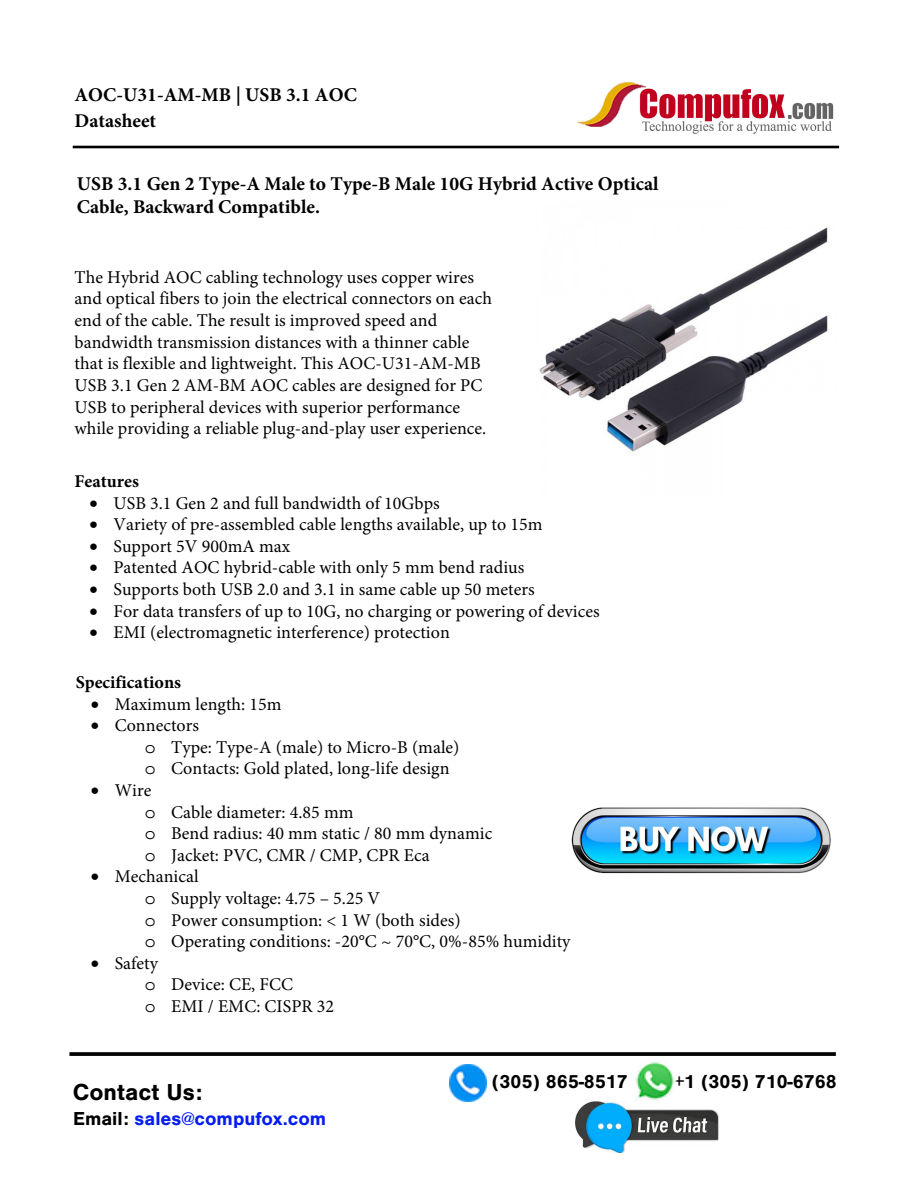
<style>
.page{position:relative;width:918px;height:1188px;background:#fff}
.page>*{position:absolute;margin:0;border:0;box-sizing:border-box;transform-origin:0 0}
.t1{font:700 24px "Nimbus San";color:#000}
.t2{font:700 19.5px/25.2px "Minion Pro";color:#000}
.t3{font:700 19.5px "Nimbus San";color:#000}
.t4{font:700 19.5px "Nimbus San";color:#051df0}
.t5{font:18px/21.6px "Minion Pro";color:#000}
.t6{font:700 18px "Minion Pro";color:#000}
.s1{font-family:"Courier Std"}
.s2{color:#000}
</style>
<div class="page">
<img style="left:571px;top:807px;width:260px;height:67px">
<img style="left:575px;top:1102px;width:144px;height:50px">
<hr style="left:73px;top:146px;width:766px;height:2px;background:#000">
<svg style="left:69px;top:1052px;width:767px;height:4px;background:#101010"></svg>
<img style="left:632px;top:1062px;width:45px;height:41px">
<img style="left:449px;top:1064px;width:38px;height:38px">
<img style="left:577px;top:81px;width:257px;height:53px">
<img style="left:539px;top:227px;width:289px;height:225px">
<p class="t2" style="left:74px;top:82px;width:284px">AOC-U31-AM-MB | USB 3.1 AOC<br>Datasheet</p>
<p class="t2" style="left:77px;top:172px;width:583px;line-height:23.4px">USB 3.1 Gen 2 Type-A Male to Type-B Male 10G Hybrid Active Optical<br>Cable, Backward Compatible.</p>
<p class="t5" style="left:75px;top:266px;width:419px">The Hybrid AOC cabling technology uses copper wires and optical fibers to join the electrical connectors on each end of the cable. The result is improved speed and bandwidth transmission distances with a thinner cable that is flexible and lightweight. This AOC-U31-AM-MB USB 3.1 Gen 2 AM-BM AOC cables are designed for PC USB to peripheral devices with superior performance while providing a reliable plug-and-play user experience.</p>
<p class="t6" style="left:74px;top:469px;width:66px">Features</p>
<p class="t5" style="left:89px;top:492px;width:352px">• USB 3.1 Gen 2 and full bandwidth of 10Gbps</p>
<p class="t5" style="left:89px;top:514px;width:455px">• Variety of pre-assembled cable lengths available, up to 15m</p>
<p class="t5" style="left:89px;top:535px;width:202px">• Support 5V 900mA max</p>
<p class="t5" style="left:89px;top:557px;width:436px">• Patented AOC hybrid-cable with only 5 mm bend radius</p>
<p class="t5" style="left:89px;top:578px;width:447px">• Supports both USB 2.0 and 3.1 in same cable up 50 meters</p>
<p class="t5" style="left:89px;top:600px;width:512px">• For data transfers of up to 10G, no charging or powering of devices</p>
<p class="t5" style="left:89px;top:622px;width:362px">• EMI (electromagnetic interference) protection</p>
<p class="t6" style="left:76px;top:670px;width:107px">Specifications</p>
<p class="t5" style="left:91px;top:693px;width:192px">• Maximum length: 15m</p>
<p class="t5" style="left:145px;top:715px;width:316px;text-indent:-54px">• Connectors<br><span class="s1">o</span> Type: Type-A (male) to Micro-B (male) <span class="s1">o</span> Contacts: Gold plated, long-life design</p>
<p class="t5" style="left:145px;top:780px;width:349px;text-indent:-54px">• Wire<br><span class="s1">o</span> Cable diameter: 4.85 mm<br><span class="s1">o</span> Bend radius: 40 mm static / 80 mm dynamic <span class="s1">o</span> Jacket: PVC, CMR / CMP, CPR Eca</p>
<p class="t5" style="left:145px;top:866px;width:427px;text-indent:-54px">• Mechanical<br><span class="s1">o</span> Supply voltage: 4.75 – 5.25 V<br><span class="s1">o</span> Power consumption: &lt; 1 W (both sides)<br><span class="s1">o</span> Operating conditions: -20°C ~ 70°C, 0%-85% humidity</p>
<p class="t5" style="left:145px;top:952px;width:191px;text-indent:-54px">• Safety<br><span class="s1">o</span> Device: CE, FCC<br><span class="s1">o</span> EMI / EMC: CISPR 32</p>
<h1 class="t1" style="left:73px;top:1079px;width:131px">Contact Us:</h1>
<p class="t4" style="left:73px;top:1108px;width:255px"><span class="s2">Email:</span> sales@compufox.com</p>
<p class="t3" style="left:492px;top:1071px;width:137px">(305) 865-8517</p>
<p class="t3" style="left:675px;top:1071px;width:164px">+1 (305) 710-6768</p>
</div>
